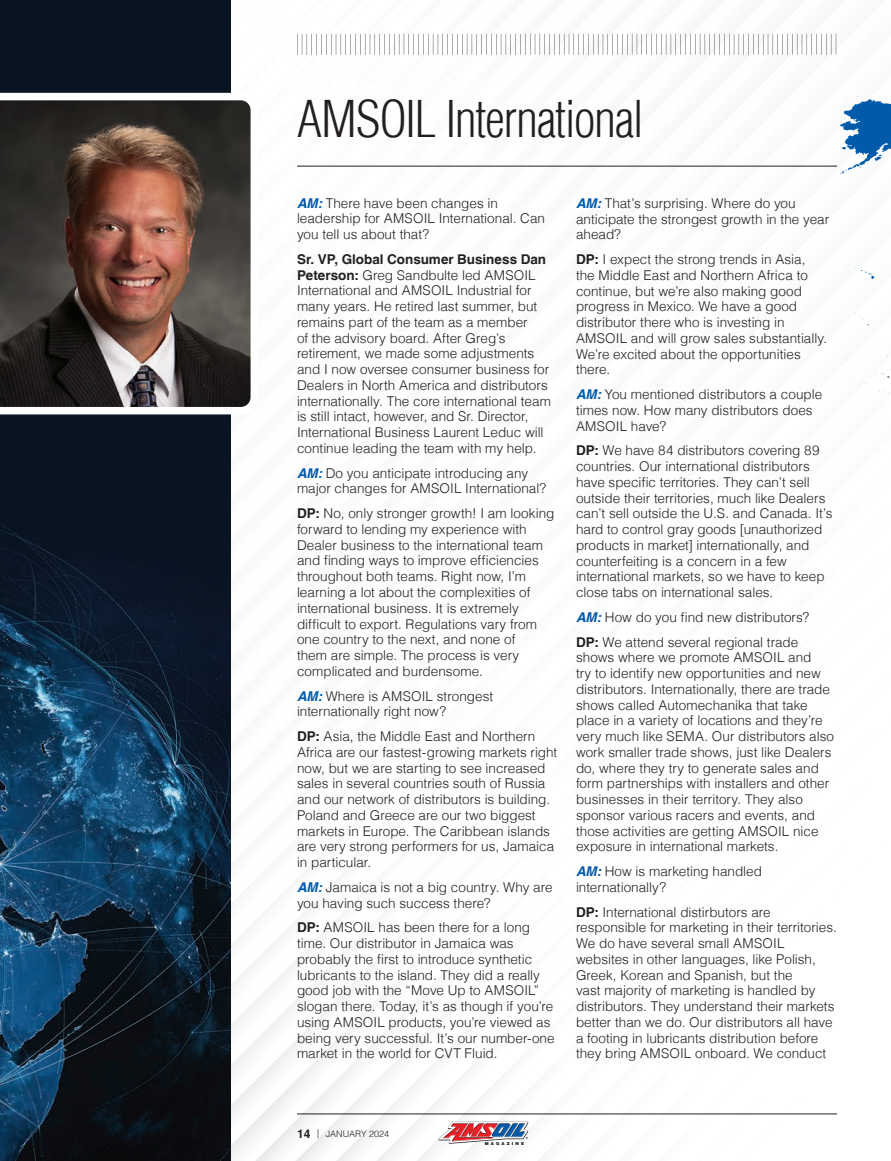
<style>
.page{position:relative;width:891px;height:1161px;background:#fff}
.page>*{position:absolute;margin:0;border:0;box-sizing:border-box;transform-origin:0 0}
.t1{font:300 condensed 49.5px "Helvetica LT";letter-spacing:-.025em;color:#231f20}
.BodyCopy{font:300 13.5px/15.8px "Helvetica LT";color:#231f20}
.t2{font:300 9px "Helvetica LT";color:#231f20}
.Subhead{font:900 4.2px "Helvetica LT";letter-spacing:.5em;color:#231f20}
.s1{font-weight:700;font-style:italic;color:#015aaa}
.s2{font-weight:700}
.s3{font-weight:700;font-size:12px}
</style>
<div class="page">
<img style="left:0;top:0;width:231px;height:1161px">
<hr style="left:297px;top:1114px;width:540px;height:1px;background:#231f20">
<svg style="left:438px;top:1121px;width:90px;height:23px"></svg>
<img style="left:0;top:93px;width:258px;height:321px">
<svg style="left:297px;top:27px;width:594px;height:470px"></svg>
<p class="t1" style="left:297px;top:88px;width:348px">AMSOIL International</p>
<p class="BodyCopy" style="left:297px;top:195px;width:250px"><span class="s1">AM:</span> There have been changes in leadership for AMSOIL International. Can you tell us about that?</p>
<p class="BodyCopy" style="left:297px;top:251px;width:255px"><span class="s2">Sr. VP, Global Consumer Business Dan Peterson:</span> Greg Sandbulte led AMSOIL International and AMSOIL Industrial for many years. He retired last summer, but remains part of the team as a member<br>of the advisory board. After Greg’s retirement, we made some adjustments and I now oversee consumer business for Dealers in North America and distributors internationally. The core international team is still intact, however, and Sr. Director, International Business Laurent Leduc will continue leading the team with my help.</p>
<p class="BodyCopy" style="left:297px;top:465px;width:251px"><span class="s1">AM:</span> Do you anticipate introducing any major changes for AMSOIL International?</p>
<p class="BodyCopy" style="left:297px;top:505px;width:259px"><span class="s2">DP:</span> No, only stronger growth! I am looking forward to lending my experience with Dealer business to the international team and finding ways to improve efficiencies throughout both teams. Right now, I’m learning a lot about the complexities of international business. It is extremely difficult to export. Regulations vary from one country to the next, and none of<br>them are simple. The process is very complicated and burdensome.</p>
<p class="BodyCopy" style="left:297px;top:688px;width:198px"><span class="s1">AM:</span> Where is AMSOIL strongest internationally right now?</p>
<p class="BodyCopy" style="left:297px;top:728px;width:262px"><span class="s2">DP:</span> Asia, the Middle East and Northern Africa are our fastest-growing markets right now, but we are starting to see increased sales in several countries south of Russia and our network of distributors is building.<br>Poland and Greece are our two biggest markets in Europe. The Caribbean islands are very strong performers for us, Jamaica in particular.</p>
<p class="BodyCopy" style="left:297px;top:879px;width:257px"><span class="s1">AM:</span> Jamaica is not a big country. Why are you having such success there?</p>
<p class="BodyCopy" style="left:297px;top:920px;width:259px"><span class="s2">DP:</span> AMSOIL has been there for a long time. Our distributor in Jamaica was probably the first to introduce synthetic lubricants to the island. They did a really good job with the “Move Up to AMSOIL” slogan there. Today, it’s as though if you’re using AMSOIL products, you’re viewed as being very successful. It’s our number-one market in the world for CVT Fluid.</p>
<p class="BodyCopy" style="left:576px;top:195px;width:255px"><span class="s1">AM:</span> That’s surprising. Where do you anticipate the strongest growth in the year ahead?</p>
<p class="BodyCopy" style="left:576px;top:251px;width:253px"><span class="s2">DP:</span> I expect the strong trends in Asia, the Middle East and Northern Africa to continue, but we’re also making good progress in Mexico. We have a good distributor there who is investing in AMSOIL and will grow sales substantially.<br>We’re excited about the opportunities there.</p>
<p class="BodyCopy" style="left:576px;top:386px;width:248px"><span class="s1">AM:</span> You mentioned distributors a couple times now. How many distributors does<br>AMSOIL have?</p>
<p class="BodyCopy" style="left:576px;top:443px;width:258px"><span class="s2">DP:</span> We have 84 distributors covering 89 countries. Our international distributors have specific territories. They can’t sell outside their territories, much like Dealers can’t sell outside the U.S. and Canada. It’s hard to control gray goods [unauthorized products in market] internationally, and counterfeiting is a concern in a few international markets, so we have to keep close tabs on international sales.</p>
<p class="BodyCopy" style="left:576px;top:609px;width:235px"><span class="s1">AM:</span> How do you find new distributors?</p>
<p class="BodyCopy" style="left:576px;top:634px;width:260px"><span class="s2">DP:</span> We attend several regional trade shows where we promote AMSOIL and<br>try to identify new opportunities and new distributors. Internationally, there are trade shows called Automechanika that take place in a variety of locations and they’re very much like SEMA. Our distributors also work smaller trade shows, just like Dealers do, where they try to generate sales and form partnerships with installers and other businesses in their territory. They also sponsor various racers and events, and those activities are getting AMSOIL nice exposure in international markets.</p>
<p class="BodyCopy" style="left:576px;top:863px;width:187px"><span class="s1">AM:</span> How is marketing handled internationally?</p>
<p class="BodyCopy" style="left:576px;top:904px;width:262px"><span class="s2">DP:</span> International distirbutors are responsible for marketing in their territories.<br>We do have several small AMSOIL websites in other languages, like Polish, Greek, Korean and Spanish, but the<br>vast majority of marketing is handled by distributors. They understand their markets better than we do. Our distributors all have a footing in lubricants distribution before they bring AMSOIL onboard. We conduct</p>
<p class="t2" style="left:297px;top:1128px;width:94px"><span class="s3">14</span> | JANUARY 2024</p>
<p class="Subhead" style="left:485px;top:1141px;width:41px">MAGAZINE</p>
</div>
